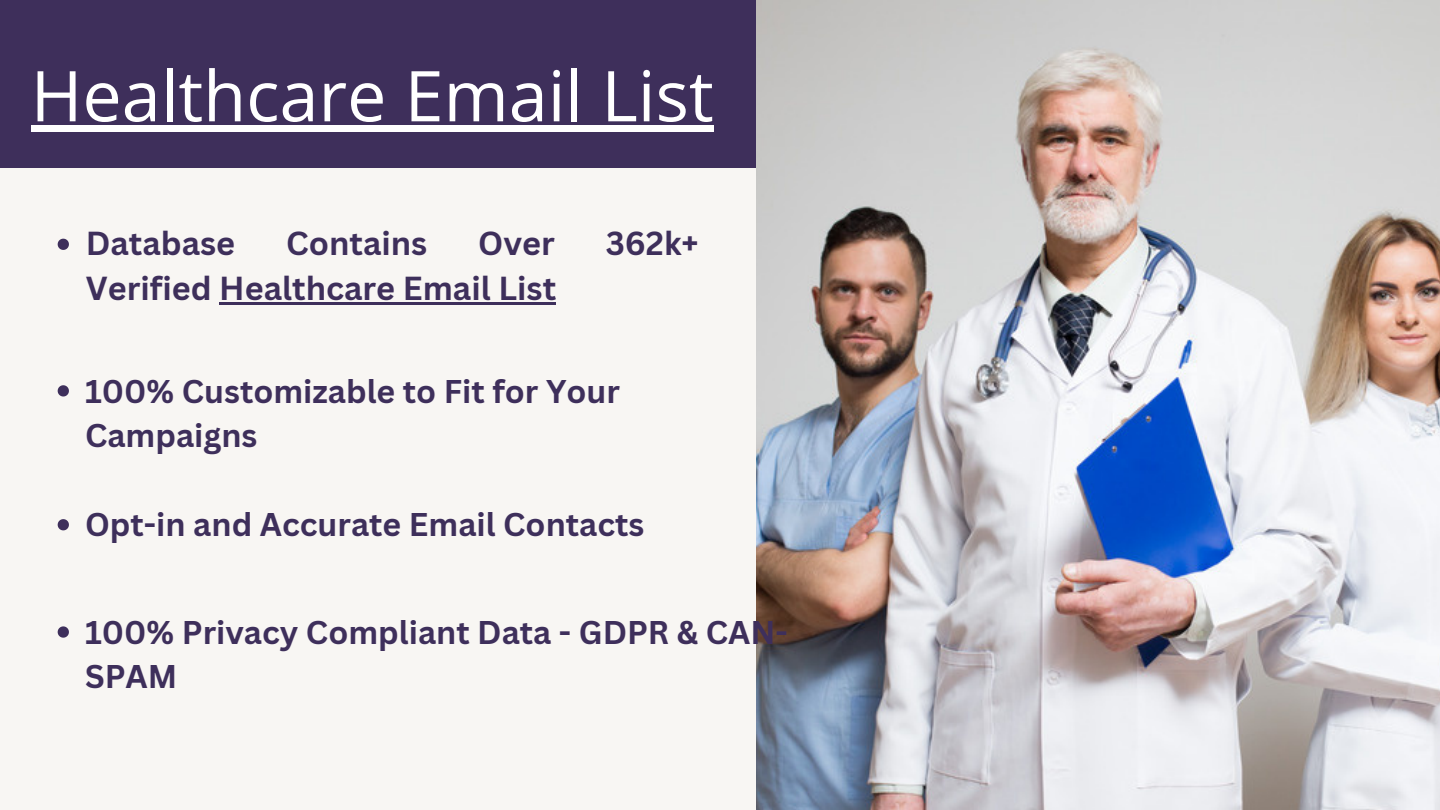
<style>
.page{position:relative;width:1440px;height:810px;background:#fff}
.page>*{position:absolute;margin:0;border:0;box-sizing:border-box;transform-origin:0 0}
.t1{font:70.1px "Open Sans";color:#fff}
.t2{font:700 32.4px "Canva Sans";color:#3e2f5b}
.t3{font:700 32px/44.2px "Canva Sans";color:#3e2f5b}
</style>
<div class="page">
<div style="left:0;top:0;width:756px;height:810px;background:#f8f6f3"></div>
<div style="left:0;top:0;width:756px;height:168px;background:#3e2f5b"></div>
<img style="left:756px;top:0;width:684px;height:810px">
<div style="left:31px;top:125px;width:683px;height:7px;background:#fff"></div>
<svg style="left:58px;top:239px;width:11px;height:11px"></svg>
<hr style="left:219px;top:302px;width:337px;height:3px;background:#3e2f5b">
<svg style="left:58px;top:385px;width:11px;height:12px"></svg>
<svg style="left:58px;top:519px;width:11px;height:11px"></svg>
<svg style="left:58px;top:626px;width:11px;height:12px"></svg>
<h1 class="t1" style="left:31px;top:46px;width:684px">Healthcare Email List</h1>
<p class="t2" style="left:86px;top:221px;width:151px">Database</p>
<p class="t2" style="left:286px;top:221px;width:143px">Contains</p>
<p class="t2" style="left:478px;top:221px;width:78px">Over</p>
<p class="t2" style="left:606px;top:221px;width:94px">362k+</p>
<p class="t2" style="left:86px;top:266px;width:472px">Verified Healthcare Email List</p>
<p class="t3" style="left:85px;top:368px;width:536px">100% Customizable to Fit for Your<br>Campaigns</p>
<p class="t3" style="left:85px;top:502px;width:561px">Opt-in and Accurate Email Contacts</p>
<p class="t3" style="left:85px;top:609px;width:704px">100% Privacy Compliant Data - GDPR &amp; CAN-<br>SPAM</p>
</div>
